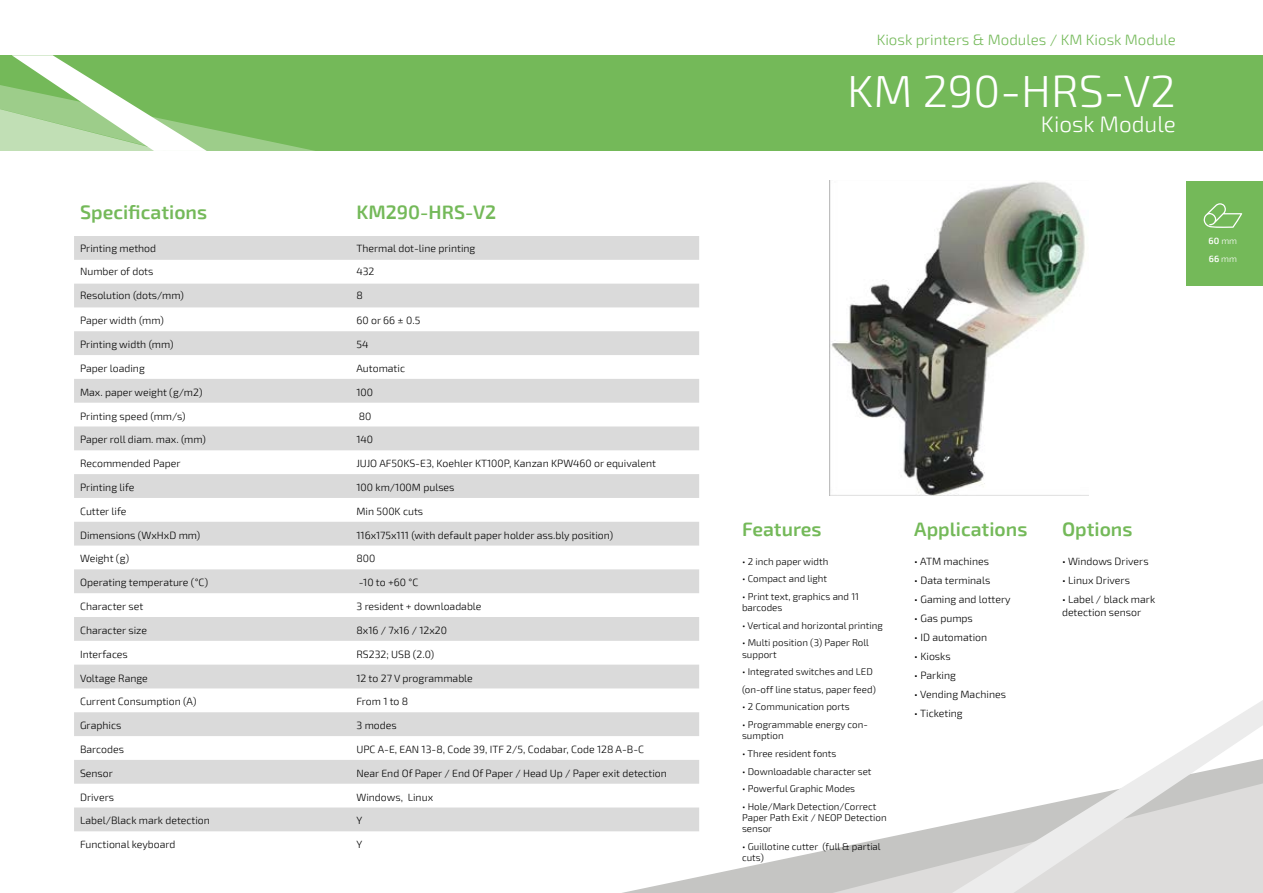
<style>
.page{position:relative;width:1263px;height:893px;background:#fff}
.page>*{position:absolute;margin:0;border:0;box-sizing:border-box;transform-origin:0 0}
.t1{font:300 45px "Exo 2";color:#fff}
.t2{font:300 22.5px "Exo 2";color:#fff}
.t3{font:600 19.5px "Exo 2";color:#74b959}
.t4{font:300 15px "Exo 2";color:#74b959}
.t5{font:300 10.5px/12.6px "Exo 2";color:#000}
.t6{font:300 9.75px/11.2px "Exo 2";color:#000}
.t7{font:600 9px/17.2px "Exo 2";color:#fff}
.s1{font-weight:300}
</style>
<div class="page">
<svg style="left:591px;top:827px;width:344px;height:66px"></svg>
<svg style="left:935px;top:700px;width:328px;height:193px"></svg>
<div style="left:0;top:55px;width:1263px;height:96px;background:#74b959"></div>
<svg style="left:0;top:55px;width:315px;height:96px"></svg>
<img style="left:830px;top:181px;width:255px;height:314px">
<svg style="left:74px;top:236px;width:625px;height:595px;fill:#dadada"></svg>
<div style="left:1186px;top:181px;width:77px;height:104px;background:#74b959"></div>
<svg style="left:1203px;top:203px;width:39px;height:25px"></svg>
<h3 class="t3" style="left:80px;top:201px;width:129px">Specifications</h3>
<h3 class="t3" style="left:356px;top:201px;width:141px">KM290-HRS-V2</h3>
<p class="t5" style="left:80px;top:242px;width:78px">Printing method</p>
<p class="t5" style="left:356px;top:242px;width:120px">Thermal dot-line printing</p>
<p class="t5" style="left:80px;top:266px;width:75px">Number of dots</p>
<p class="t5" style="left:356px;top:266px;width:19px">432</p>
<p class="t5" style="left:80px;top:289px;width:105px">Resolution (dots/mm)</p>
<p class="t5" style="left:356px;top:289px;width:8px">8</p>
<p class="t5" style="left:80px;top:314px;width:85px">Paper width (mm)</p>
<p class="t5" style="left:356px;top:314px;width:65px">60 or 66 ± 0.5</p>
<p class="t5" style="left:80px;top:338px;width:95px">Printing width (mm)</p>
<p class="t5" style="left:356px;top:338px;width:13px">54</p>
<p class="t5" style="left:80px;top:362px;width:66px">Paper loading</p>
<p class="t5" style="left:356px;top:362px;width:50px">Automatic</p>
<p class="t5" style="left:80px;top:386px;width:124px">Max. paper weight (g/m2)</p>
<p class="t5" style="left:356px;top:386px;width:18px">100</p>
<p class="t5" style="left:80px;top:410px;width:107px">Printing speed (mm/s)</p>
<p class="t5" style="left:359px;top:410px;width:14px">80</p>
<p class="t5" style="left:80px;top:434px;width:127px">Paper roll diam. max. (mm)</p>
<p class="t5" style="left:356px;top:434px;width:18px">140</p>
<p class="t5" style="left:80px;top:457px;width:102px">Recommended Paper</p>
<p class="t5" style="left:356px;top:457px;width:301px">JUJO AF50KS-E3, Koehler KT100P, Kanzan KPW460 or equivalent</p>
<p class="t5" style="left:80px;top:481px;width:56px">Printing life</p>
<p class="t5" style="left:356px;top:481px;width:100px">100 km/100M pulses</p>
<p class="t5" style="left:80px;top:505px;width:48px">Cutter life</p>
<p class="t5" style="left:356px;top:505px;width:68px">Min 500K cuts</p>
<p class="t5" style="left:80px;top:529px;width:122px">Dimensions (WxHxD mm)</p>
<p class="t5" style="left:356px;top:529px;width:258px">116x175x111 (with default paper holder ass.bly position)</p>
<p class="t5" style="left:80px;top:553px;width:51px">Weight (g)</p>
<p class="t5" style="left:356px;top:553px;width:20px">800</p>
<p class="t5" style="left:80px;top:576px;width:130px">Operating temperature (°C)</p>
<p class="t5" style="left:359px;top:576px;width:61px">-10 to +60 °C</p>
<p class="t5" style="left:80px;top:600px;width:65px">Character set</p>
<p class="t5" style="left:356px;top:600px;width:127px">3 resident + downloadable</p>
<p class="t5" style="left:80px;top:624px;width:69px">Character size</p>
<p class="t5" style="left:356px;top:624px;width:92px">8x16 / 7x16 / 12x20</p>
<p class="t5" style="left:80px;top:648px;width:49px">Interfaces</p>
<p class="t5" style="left:356px;top:648px;width:79px">RS232; USB (2.0)</p>
<p class="t5" style="left:80px;top:672px;width:69px">Voltage Range</p>
<p class="t5" style="left:356px;top:672px;width:118px">12 to 27 V programmable</p>
<p class="t5" style="left:80px;top:696px;width:118px">Current Consumption (A)</p>
<p class="t5" style="left:356px;top:696px;width:53px">From 1 to 8</p>
<p class="t5" style="left:80px;top:719px;width:43px">Graphics</p>
<p class="t5" style="left:356px;top:719px;width:42px">3 modes</p>
<p class="t5" style="left:80px;top:743px;width:45px">Barcodes</p>
<p class="t5" style="left:356px;top:743px;width:289px">UPC A-E, EAN 13-8, Code 39, ITF 2/5, Codabar, Code 128 A-B-C</p>
<p class="t5" style="left:80px;top:767px;width:34px">Sensor</p>
<p class="t5" style="left:356px;top:767px;width:312px">Near End Of Paper / End Of Paper / Head Up / Paper exit detection</p>
<p class="t5" style="left:80px;top:791px;width:36px">Drivers</p>
<p class="t5" style="left:356px;top:791px;width:78px">Windows, Linux</p>
<p class="t5" style="left:80px;top:815px;width:131px">Label/Black mark detection</p>
<p class="t5" style="left:356px;top:815px;width:7px">Y</p>
<p class="t5" style="left:80px;top:838px;width:97px">Functional keyboard</p>
<p class="t5" style="left:356px;top:838px;width:7px">Y</p>
<h3 class="t4" style="left:877px;top:31px;width:301px">Kiosk printers &amp; Modules / KM Kiosk Module</h3>
<h1 class="t1" style="left:847px;top:65px;width:330px">KM 290-HRS-V2</h1>
<h2 class="t2" style="left:1041px;top:111px;width:136px">Kiosk Module</h2>
<p class="t7" style="left:1209px;top:233px;width:30px">60 <span class="s1">mm<br></span>66 <span class="s1">mm</span></p>
<h3 class="t3" style="left:742px;top:517px;width:81px">Features</h3>
<p class="t6" style="left:742px;top:556px;width:88px">• 2 inch paper width</p>
<p class="t6" style="left:742px;top:573px;width:87px">• Compact and light</p>
<p class="t6" style="left:742px;top:591px;width:118px">• Print text, graphics and 11 barcodes</p>
<p class="t6" style="left:742px;top:620px;width:142px">• Vertical and horizontal printing</p>
<p class="t6" style="left:742px;top:637px;width:128px">• Multi position (3) Paper Roll support</p>
<p class="t6" style="left:742px;top:663px;width:135px;line-height:17.7px">• Integrated switches and LED (on-off line status, paper feed)</p>
<p class="t6" style="left:742px;top:702px;width:109px">• 2 Communication ports</p>
<p class="t6" style="left:742px;top:719px;width:127px">• Programmable energy con&shy;sumption</p>
<p class="t6" style="left:742px;top:748px;width:96px">• Three resident fonts</p>
<p class="t6" style="left:742px;top:766px;width:131px">• Downloadable character set</p>
<p class="t6" style="left:742px;top:783px;width:115px">• Powerful Graphic Modes</p>
<p class="t6" style="left:742px;top:801px;width:146px">• Hole/Mark Detection/Correct<br>Paper Path Exit / NEOP Detection sensor</p>
<p class="t6" style="left:742px;top:841px;width:140px">• Guillotine cutter (full &amp; partial cuts)</p>
<h3 class="t3" style="left:914px;top:517px;width:115px">Applications</h3>
<p class="t5" style="left:914px;top:555px;width:76px">• ATM machines</p>
<p class="t5" style="left:914px;top:574px;width:78px">• Data terminals</p>
<p class="t5" style="left:914px;top:593px;width:98px">• Gaming and lottery</p>
<p class="t5" style="left:914px;top:612px;width:60px">• Gas pumps</p>
<p class="t5" style="left:914px;top:631px;width:74px">• ID automation</p>
<p class="t5" style="left:914px;top:650px;width:38px">• Kiosks</p>
<p class="t5" style="left:914px;top:669px;width:43px">• Parking</p>
<p class="t5" style="left:914px;top:688px;width:93px">• Vending Machines</p>
<p class="t5" style="left:914px;top:707px;width:50px">• Ticketing</p>
<h3 class="t3" style="left:1062px;top:517px;width:72px">Options</h3>
<p class="t5" style="left:1062px;top:555px;width:88px">• Windows Drivers</p>
<p class="t5" style="left:1062px;top:574px;width:69px">• Linux Drivers</p>
<p class="t5" style="left:1062px;top:593px;width:95px">• Label / black mark detection sensor</p>
</div>
